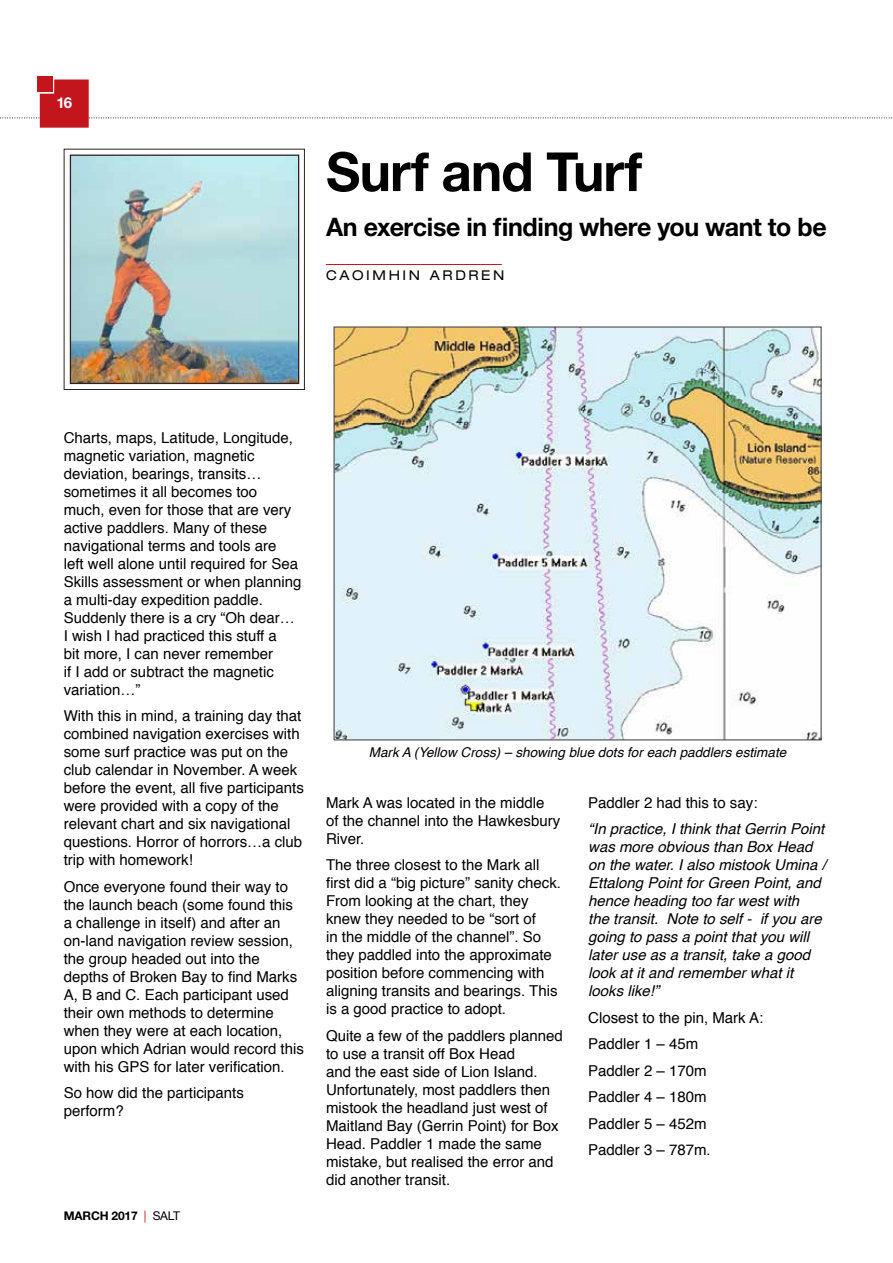
<style>
.page{position:relative;width:893px;height:1263px;background:#fff}
.page>*{position:absolute;margin:0;border:0;box-sizing:border-box;transform-origin:0 0}
.t1{font:700 54px "Helvetica Neue";letter-spacing:-.015em;color:#000}
.t2{font:700 25.5px "Helvetica Neue";letter-spacing:-.015em;color:#000}
.t3{font:15px/18px "Helvetica";color:#000}
.t4{font:italic 15px/18px "Helvetica";color:#000}
.t5{font:700 15px "Helvetica Neue";color:#fff}
.t6{font:italic 13.5px "Helvetica";color:#000}
.t7{font:expanded 13.5px "Helvetica Neue";letter-spacing:.2em;color:#000}
.t8{font:700 12px "Helvetica Neue";letter-spacing:-.015em;color:#000}
.s1{font-weight:400;color:#c2151c}
.s2{font-weight:400}
</style>
<div class="page">
<svg style="left:0;top:79px;width:892px;height:49px"></svg>
<div style="left:37px;top:77px;width:15px;height:15px;background:#c2151c"></div>
<hr style="left:326px;top:264px;width:176px;height:1px;background:#c2151c">
<div style="left:64px;top:149px;width:241px;height:241px;background:linear-gradient(to right,#fff,#fff);border:1px solid #2e231e"></div>
<img style="left:72px;top:157px;width:225px;height:225px">
<div style="left:70px;top:155px;width:229px;height:229px;border:1px solid #2e231e"></div>
<img style="left:335px;top:328px;width:485px;height:410px">
<p class="t5" style="left:56px;top:93px;width:17px">16</p>
<h1 class="t1" style="left:326px;top:138px;width:318px">Surf and Turf</h1>
<h2 class="t2" style="left:326px;top:211px;width:502px">An exercise in finding where you want to be</h2>
<p class="t7" style="left:326px;top:267px;width:180px">CAOIMHIN ARDREN</p>
<p class="t3" style="left:64px;top:429px;width:239px">Charts, maps, Latitude, Longitude, magnetic variation, magnetic deviation, bearings, transits… sometimes it all becomes too much, even for those that are very active paddlers. Many of these navigational terms and tools are<br>left well alone until required for Sea<br>Skills assessment or when planning a multi-day expedition paddle.<br>Suddenly there is a cry “Oh dear…<br>I wish I had practiced this stuff a<br>bit more, I can never remember<br>if I add or subtract the magnetic variation…”</p>
<p class="t3" style="left:64px;top:707px;width:242px">With this in mind, a training day that combined navigation exercises with some surf practice was put on the club calendar in November. A week before the event, all five participants were provided with a copy of the relevant chart and six navigational questions. Horror of horrors…a club trip with homework!</p>
<p class="t3" style="left:64px;top:878px;width:242px">Once everyone found their way to the launch beach (some found this a challenge in itself) and after an on-land navigation review session, the group headed out into the depths of Broken Bay to find Marks A, B and C. Each participant used their own methods to determine when they were at each location, upon which Adrian would record this with his GPS for later verification.</p>
<p class="t3" style="left:64px;top:1084px;width:182px">So how did the participants perform?</p>
<p class="t8" style="left:64px;top:1209px;width:118px">MARCH 2017 <span class="s1">|</span> <span class="s2">SALT</span></p>
<p class="t6" style="left:369px;top:742px;width:419px">Mark A (Yellow Cross) – showing blue dots for each paddlers estimate</p>
<p class="t3" style="left:326px;top:794px;width:236px">Mark A was located in the middle of the channel into the Hawkesbury<br>River.</p>
<p class="t3" style="left:326px;top:856px;width:237px">The three closest to the Mark all first did a “big picture” sanity check.<br>From looking at the chart, they knew they needed to be “sort of<br>in the middle of the channel”. So they paddled into the approximate position before commencing with aligning transits and bearings. This is a good practice to adopt.</p>
<p class="t3" style="left:326px;top:1027px;width:238px">Quite a few of the paddlers planned to use a transit off Box Head<br>and the east side of Lion Island.<br>Unfortunately, most paddlers then mistook the headland just west of<br>Maitland Bay (Gerrin Point) for Box<br>Head. Paddler 1 made the same mistake, but realised the error and did another transit.</p>
<p class="t3" style="left:588px;top:794px;width:171px">Paddler 2 had this to say:</p>
<p class="t4" style="left:588px;top:820px;width:239px">“In practice, I think that Gerrin Point was more obvious than Box Head on the water. I also mistook Umina /<br>Ettalong Point for Green Point, and hence heading too far west with<br>the transit. Note to self - if you are going to pass a point that you will later use as a transit, take a good look at it and remember what it looks like!”</p>
<p class="t3" style="left:588px;top:1004px;width:177px;line-height:26.5px">Closest to the pin, Mark A:<br>Paddler 1 – 45m<br>Paddler 2 – 170m<br>Paddler 4 – 180m<br>Paddler 5 – 452m<br>Paddler 3 – 787m.</p>
</div>
